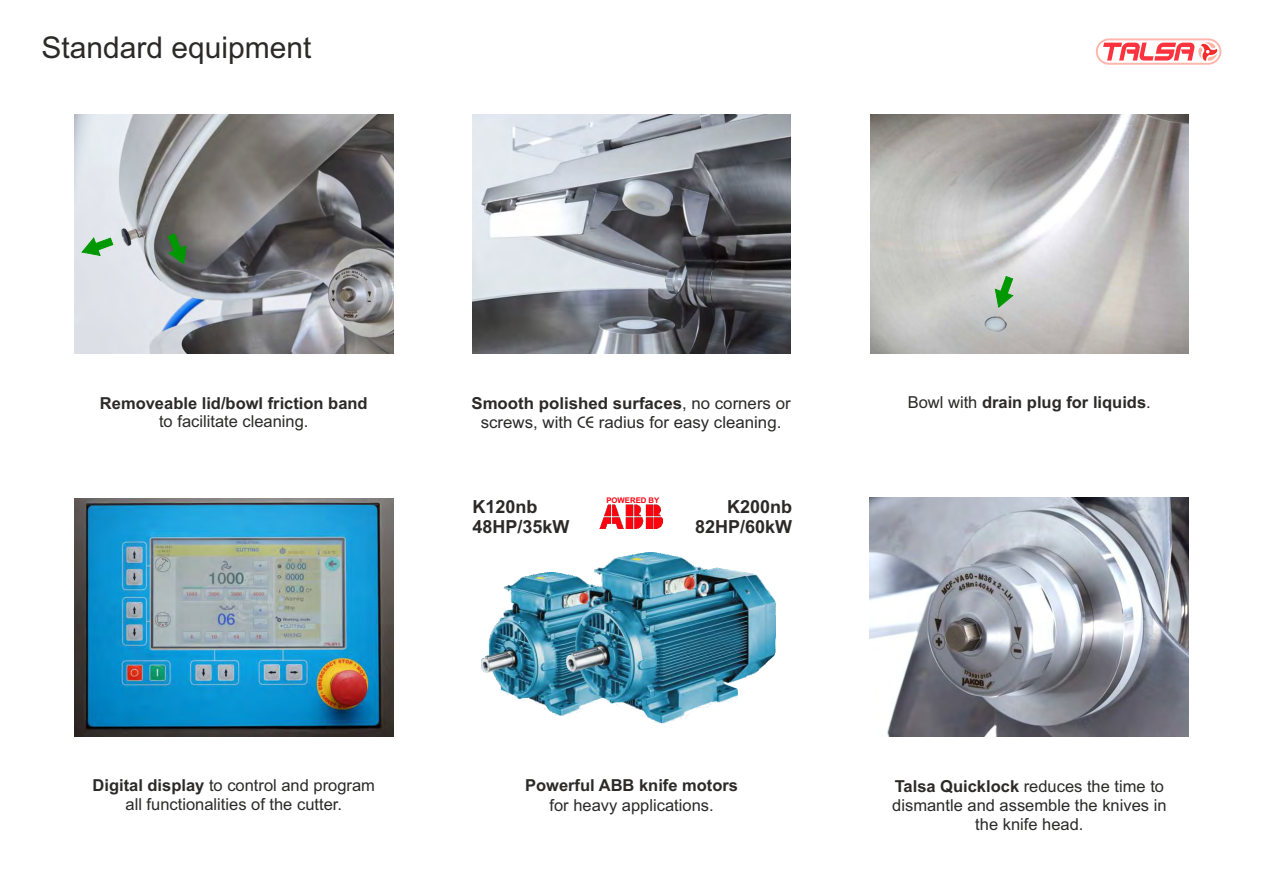
<style>
.page{position:relative;width:1263px;height:893px;background:#fff}
.page>*{position:absolute;margin:0;border:0;box-sizing:border-box;transform-origin:0 0}
.t1{font:30px "Arial";color:#2b2a29}
.t2{font:700 18px/20.1px "Arial";color:#2b2a29;text-align:right}
.t3{font:16.5px/19.4px "Arial";color:#2b2a29;text-align:center}
.t4{font:700 16.5px "Arial";color:#2b2a29}
.t5{font:700 7.8px "Arial";color:#ff000f}
.s1{font-weight:400}
.s2{font-weight:700}
.s3{font-family:"Bauhaus IT Cby BT";font-weight:500}
</style>
<div class="page">
<img style="left:74px;top:498px;width:319px;height:238px">
<img style="left:870px;top:114px;width:318px;height:239px">
<svg style="left:994px;top:275px;width:20px;height:34px"></svg>
<img style="left:472px;top:114px;width:319px;height:239px">
<img style="left:481px;top:573px;width:86px;height:144px">
<img style="left:567px;top:552px;width:208px;height:172px">
<img style="left:74px;top:114px;width:319px;height:239px">
<svg style="left:81px;top:236px;width:33px;height:20px"></svg>
<svg style="left:167px;top:233px;width:20px;height:32px"></svg>
<div style="left:1096px;top:38px;width:125px;height:27px;border:2px solid #ffb6ad;border-radius:12px"></div>
<svg style="left:1103px;top:42px;width:114px;height:19px"></svg>
<img style="left:870px;top:497px;width:318px;height:239px">
<img style="left:600px;top:504px;width:63px;height:25px">
<h1 class="t1" style="left:41px;top:36px;width:272px">Standard equipment</h1>
<p class="t4" style="left:100px;top:397px;width:269px">Removeable lid/bowl friction band</p>
<p class="t4" style="left:908px;top:396px;width:244px"><span class="s1">Bowl with</span> drain plug for liquids<span class="s1">.</span></p>
<p class="t3" style="left:159px;top:413px;width:151px">to facilitate cleaning.</p>
<p class="t3" style="left:471px;top:395px;width:321px"><span class="s2">Smooth polished surfaces</span>, no corners or screws, with <span class="s3">CE</span> radius for easy cleaning.</p>
<p class="t3" style="left:93px;top:778px;width:284px;line-height:18.5px"><span class="s2">Digital display</span> to control and program all functionalities of the cutter.</p>
<p class="t2" style="left:473px;top:498px;width:99px;text-align:left">K120nb<br>48HP/35kW</p>
<p class="t5" style="left:606px;top:497px;width:55px">POWERED BY</p>
<p class="t2" style="left:695px;top:498px;width:99px">K200nb<br>82HP/60kW</p>
<p class="t4" style="left:525px;top:779px;width:214px">Powerful ABB knife motors</p>
<p class="t3" style="left:549px;top:797px;width:166px">for heavy applications.</p>
<p class="t3" style="left:892px;top:778px;width:276px"><span class="s2">Talsa Quicklock</span> reduces the time to dismantle and assemble the knives in the knife head.</p>
</div>
